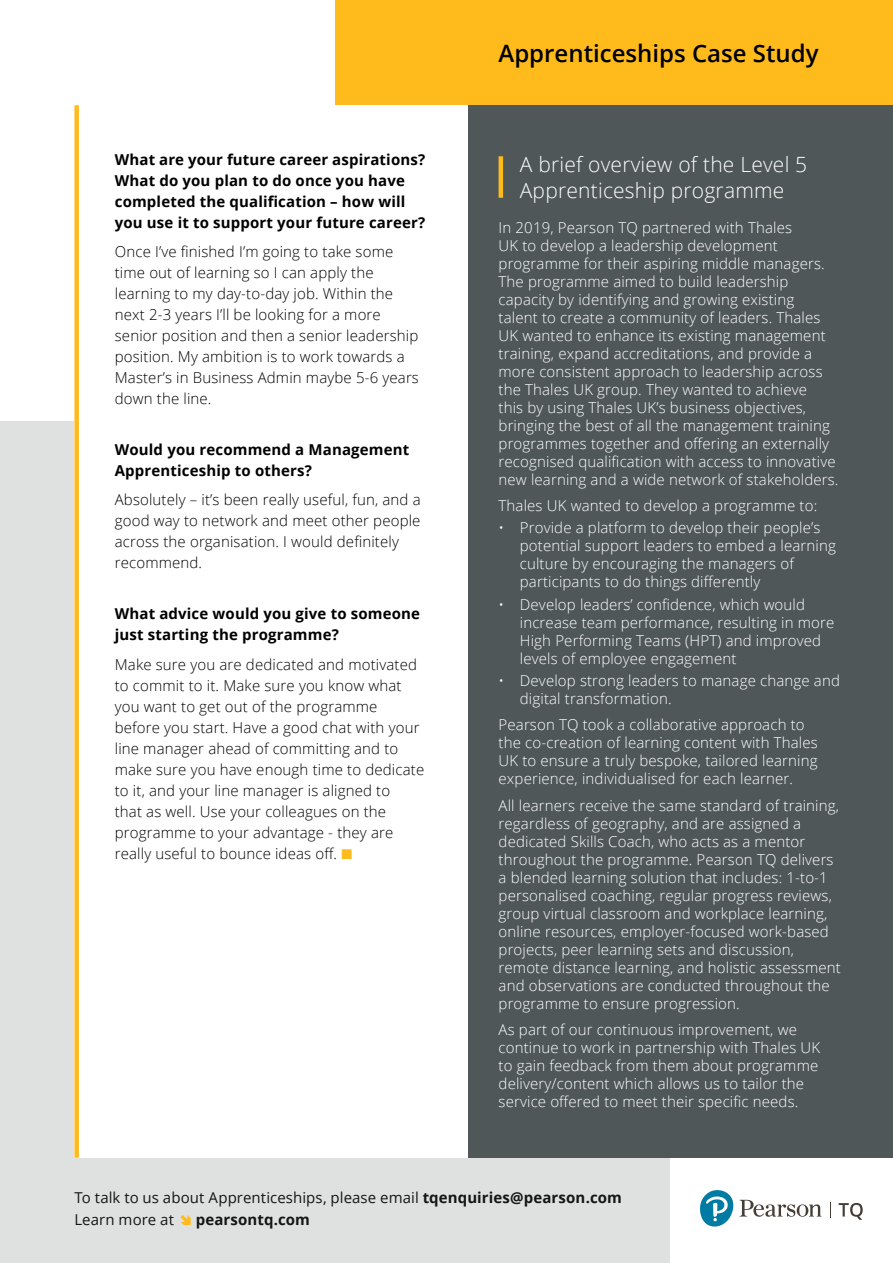
<style>
.page{position:relative;width:893px;height:1263px;background:#fff}
.page>*{position:absolute;margin:0;border:0;box-sizing:border-box;transform-origin:0 0}
.t1{font:600 24px "Open Sans";color:#000}
.t2{font:300 21px/25.2px "Open Sans";letter-spacing:.01em;color:#fff}
.t3{font:300 15px/18px "Open Sans";letter-spacing:.01em;color:#fff}
.t4{font:300 15px/21px "Open Sans";letter-spacing:.01em;color:#000}
.t5{font:700 15px/21px "Open Sans";letter-spacing:.01em;color:#000}
.t6{font:15px/22.2px "Open Sans";letter-spacing:.005em;color:#151515}
.s1{font-weight:700}
.s2{color:#ffbb1c}
</style>
<div class="page">
<div style="left:0;top:421px;width:670px;height:842px;background:#dfe1e1"></div>
<div style="left:336px;top:0;width:557px;height:370px;background:#ffbb1c"></div>
<div style="left:74px;top:105px;width:745px;height:1053px;background:#fff"></div>
<div style="left:74px;top:105px;width:5px;height:1053px;background:#ffbb1c"></div>
<div style="left:469px;top:105px;width:424px;height:1053px;background:#505759"></div>
<hr style="left:499px;top:156px;width:4px;height:42px;background:#ffbb1c">
<svg style="left:700px;top:1190px;width:122px;height:36px"></svg>
<svg style="left:830px;top:1202px;width:1px;height:15px"></svg>
<svg style="left:839px;top:1203px;width:24px;height:17px"></svg>
<p class="t5" style="left:115px;top:148px;width:312px">What are your future career aspirations?<br>What do you plan to do once you have completed the qualification – how will you use it to support your future career?</p>
<p class="t4" style="left:115px;top:241px;width:306px">Once I’ve finished I’m going to take some time out of learning so I can apply the learning to my day-to-day job. Within the next 2-3 years I’ll be looking for a more senior position and then a senior leadership position. My ambition is to work towards a Master’s in Business Admin maybe 5-6 years down the line.</p>
<p class="t5" style="left:115px;top:438px;width:296px">Would you recommend a Management<br>Apprenticeship to others?</p>
<p class="t4" style="left:115px;top:489px;width:307px">Absolutely – it’s been really useful, fun, and a good way to network and meet other people across the organisation. I would definitely recommend.</p>
<p class="t5" style="left:115px;top:603px;width:307px">What advice would you give to someone just starting the programme?</p>
<p class="t4" style="left:115px;top:653px;width:311px">Make sure you are dedicated and motivated to commit to it. Make sure you know what you want to get out of the programme before you start. Have a good chat with your line manager ahead of committing and to make sure you have enough time to dedicate to it, and your line manager is aligned to<br>that as well. Use your colleagues on the programme to your advantage - they are really useful to bounce ideas off.</p>
<h1 class="t1" style="left:498px;top:37px;width:322px">Apprenticeships Case Study</h1>
<h2 class="t2" style="left:520px;top:152px;width:289px">A brief overview of the Level 5<br>Apprenticeship programme</h2>
<p class="t3" style="left:499px;top:218px;width:341px">In 2019, Pearson TQ partnered with Thales<br>UK to develop a leadership development programme for their aspiring middle managers.<br>The programme aimed to build leadership capacity by identifying and growing existing<br>talent to create a community of leaders. Thales UK wanted to enhance its existing management training, expand accreditations, and provide a more consistent approach to leadership across the Thales UK group. They wanted to achieve<br>this by using Thales UK’s business objectives, bringing the best of all the management training programmes together and offering an externally recognised qualification with access to innovative new learning and a wide network of stakeholders.</p>
<p class="t3" style="left:499px;top:496px;width:320px">Thales UK wanted to develop a programme to:</p>
<p class="t3" style="left:520px;top:518px;width:318px;text-indent:-21px">• Provide a platform to develop their people’s potential support leaders to embed a learning culture by encouraging the managers of participants to do things differently</p>
<p class="t3" style="left:520px;top:595px;width:316px;text-indent:-21px">• Develop leaders’ confidence, which would increase team performance, resulting in more High Performing Teams (HPT) and improved levels of employee engagement</p>
<p class="t3" style="left:520px;top:671px;width:322px;text-indent:-21px">• Develop strong leaders to manage change and digital transformation.</p>
<p class="t3" style="left:499px;top:715px;width:321px">Pearson TQ took a collaborative approach to the co-creation of learning content with Thales UK to ensure a truly bespoke, tailored learning experience, individualised for each learner.</p>
<p class="t3" style="left:499px;top:796px;width:344px">All learners receive the same standard of training, regardless of geography, and are assigned a dedicated Skills Coach, who acts as a mentor throughout the programme. Pearson TQ delivers a blended learning solution that includes: 1-to-1 personalised coaching, regular progress reviews, group virtual classroom and workplace learning, online resources, employer-focused work-based projects, peer learning sets and discussion, remote distance learning, and holistic assessment and observations are conducted throughout the programme to ensure progression.</p>
<p class="t3" style="left:499px;top:1020px;width:323px">As part of our continuous improvement, we continue to work in partnership with Thales UK to gain feedback from them about programme delivery/content which allows us to tailor the service offered to meet their specific needs.</p>
<p class="t6" style="left:74px;top:1186px;width:549px">To talk to us about Apprenticeships, please email <span class="s1">tqenquiries@pearson.com<br></span>Learn more at <span class="s2">➔</span> <span class="s1">pearsontq.com</span></p>
</div>
